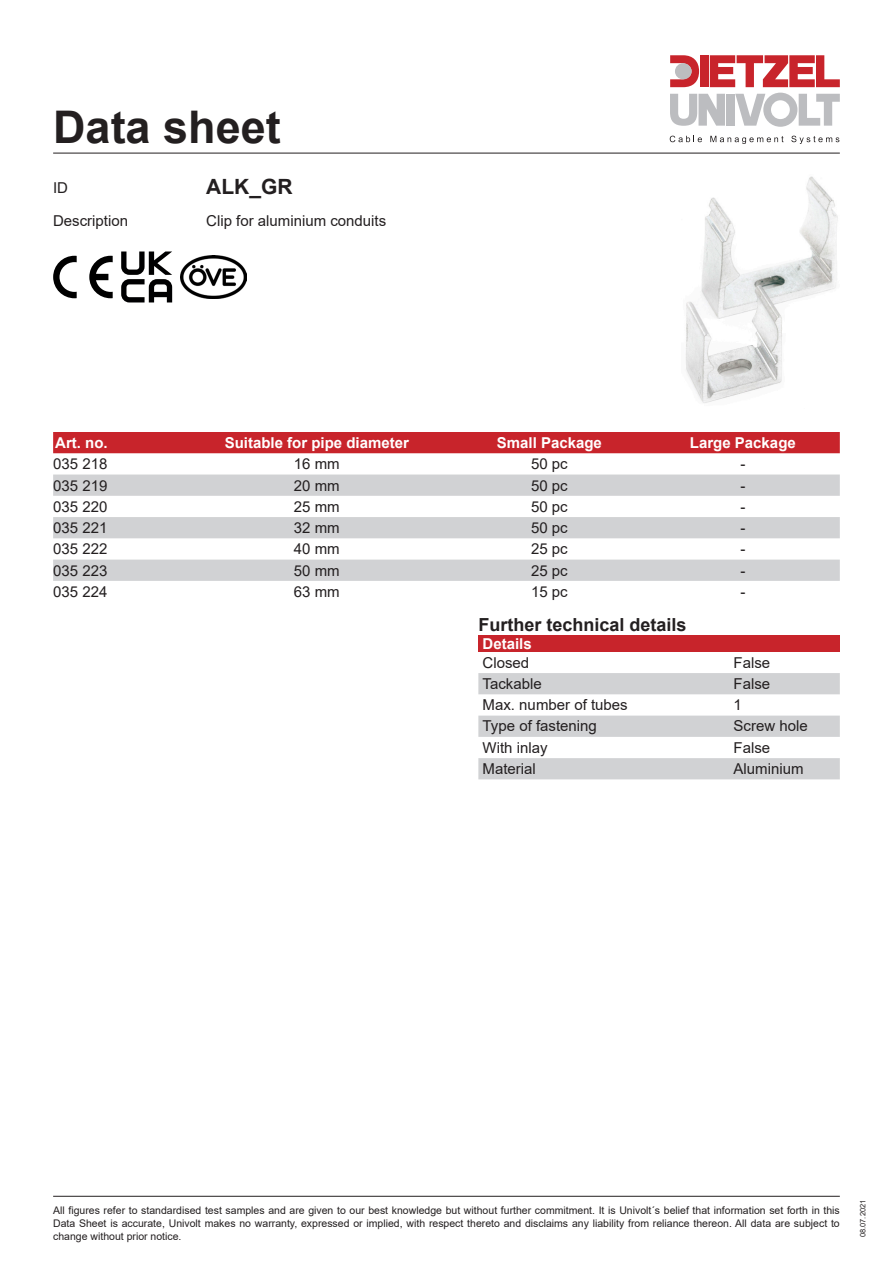
<style>
.page{position:relative;width:893px;height:1263px;background:#fff}
.page>*{position:absolute;margin:0;border:0;box-sizing:border-box;transform-origin:0 0}
.Standard_Absatz{font:700 45px "Arial";color:#231f20}
.Standard_Absatz-2{font:700 21px "Arial";color:#231f20}
.Standard_Absatz-3{font:700 18px "Arial";color:#231f20}
.Standard_Absatz-4{font:15px "Arial";color:#231f20}
.Standard_Absatz-5{font:700 15px "Arial";color:#fff}
.Standard_Absatz-6{font:10.5px/12.6px "Arial";color:#231f20;text-align:justify}
.Standard_Absatz-7{font:7.5px "Arial";color:#231f20}
</style>
<div class="page">
<hr style="left:53px;top:153px;width:787px;height:1px;background:#231f20">
<svg style="left:670px;top:136px;width:32px;height:6px"></svg>
<svg style="left:710px;top:136px;width:73px;height:8px"></svg>
<svg style="left:791px;top:136px;width:48px;height:8px"></svg>
<div style="left:700px;top:55px;width:9px;height:32px;background:#c8242b"></div>
<div style="left:726px;top:94px;width:8px;height:32px;background:#bcbdc0"></div>
<svg style="left:670px;top:94px;width:55px;height:32px"></svg>
<svg style="left:670px;top:55px;width:29px;height:32px"></svg>
<div style="left:675px;top:63px;width:17px;height:16px;background:#bcbdc0;border-radius:50%"></div>
<svg style="left:710px;top:55px;width:130px;height:32px"></svg>
<svg style="left:735px;top:93px;width:105px;height:34px"></svg>
<hr style="left:53px;top:1196px;width:787px;height:1px;background:#231f20">
<div style="left:53px;top:432px;width:787px;height:21px;background:#c8242b"></div>
<svg style="left:53px;top:474px;width:787px;height:107px;fill:#d1d2d4"></svg>
<div style="left:478px;top:635px;width:362px;height:17px;background:#c8242b"></div>
<svg style="left:478px;top:673px;width:362px;height:106px"></svg>
<svg style="left:89px;top:256px;width:24px;height:42px"></svg>
<svg style="left:53px;top:256px;width:24px;height:42px"></svg>
<svg style="left:121px;top:251px;width:51px;height:51px"></svg>
<img style="left:181px;top:256px;width:65px;height:42px">
<img style="left:685px;top:176px;width:153px;height:227px">
<p class="Standard_Absatz" style="left:53px;top:95px;width:229px">Data sheet</p>
<p class="Standard_Absatz-2" style="left:206px;top:172px;width:88px">ALK_GR</p>
<p class="Standard_Absatz-4" style="left:53px;top:178px;width:16px">ID</p>
<p class="Standard_Absatz-4" style="left:53px;top:210px;width:77px">Description</p>
<p class="Standard_Absatz-4" style="left:206px;top:210px;width:182px">Clip for aluminium conduits</p>
<p class="Standard_Absatz-5" style="left:55px;top:432px;width:54px">Art. no.</p>
<p class="Standard_Absatz-5" style="left:225px;top:432px;width:186px">Suitable for pipe diameter</p>
<p class="Standard_Absatz-5" style="left:497px;top:432px;width:107px">Small Package</p>
<p class="Standard_Absatz-5" style="left:690px;top:432px;width:107px">Large Package</p>
<p class="Standard_Absatz-4" style="left:53px;top:454px;width:56px">035 218</p>
<p class="Standard_Absatz-4" style="left:294px;top:454px;width:47px">16 mm</p>
<p class="Standard_Absatz-4" style="left:531px;top:454px;width:38px">50 pc</p>
<p class="Standard_Absatz-4" style="left:740px;top:454px;width:6px">-</p>
<p class="Standard_Absatz-4" style="left:53px;top:475px;width:56px">035 219</p>
<p class="Standard_Absatz-4" style="left:294px;top:475px;width:47px">20 mm</p>
<p class="Standard_Absatz-4" style="left:531px;top:475px;width:38px">50 pc</p>
<p class="Standard_Absatz-4" style="left:740px;top:475px;width:6px">-</p>
<p class="Standard_Absatz-4" style="left:53px;top:496px;width:56px">035 220</p>
<p class="Standard_Absatz-4" style="left:294px;top:496px;width:47px">25 mm</p>
<p class="Standard_Absatz-4" style="left:531px;top:496px;width:38px">50 pc</p>
<p class="Standard_Absatz-4" style="left:740px;top:496px;width:6px">-</p>
<p class="Standard_Absatz-4" style="left:53px;top:517px;width:56px">035 221</p>
<p class="Standard_Absatz-4" style="left:294px;top:517px;width:47px">32 mm</p>
<p class="Standard_Absatz-4" style="left:531px;top:517px;width:38px">50 pc</p>
<p class="Standard_Absatz-4" style="left:740px;top:517px;width:6px">-</p>
<p class="Standard_Absatz-4" style="left:53px;top:539px;width:56px">035 222</p>
<p class="Standard_Absatz-4" style="left:294px;top:539px;width:47px">40 mm</p>
<p class="Standard_Absatz-4" style="left:531px;top:539px;width:38px">25 pc</p>
<p class="Standard_Absatz-4" style="left:740px;top:539px;width:6px">-</p>
<p class="Standard_Absatz-4" style="left:53px;top:560px;width:56px">035 223</p>
<p class="Standard_Absatz-4" style="left:294px;top:560px;width:47px">50 mm</p>
<p class="Standard_Absatz-4" style="left:531px;top:560px;width:38px">25 pc</p>
<p class="Standard_Absatz-4" style="left:740px;top:560px;width:6px">-</p>
<p class="Standard_Absatz-4" style="left:53px;top:581px;width:56px">035 224</p>
<p class="Standard_Absatz-4" style="left:294px;top:581px;width:47px">63 mm</p>
<p class="Standard_Absatz-4" style="left:531px;top:581px;width:38px">15 pc</p>
<p class="Standard_Absatz-4" style="left:740px;top:581px;width:6px">-</p>
<p class="Standard_Absatz-3" style="left:478px;top:612px;width:210px">Further technical details</p>
<p class="Standard_Absatz-5" style="left:483px;top:633px;width:51px">Details</p>
<p class="Standard_Absatz-4" style="left:483px;top:652px;width:48px">Closed</p>
<p class="Standard_Absatz-4" style="left:733px;top:652px;width:38px">False</p>
<p class="Standard_Absatz-4" style="left:483px;top:673px;width:61px">Tackable</p>
<p class="Standard_Absatz-4" style="left:733px;top:673px;width:38px">False</p>
<p class="Standard_Absatz-4" style="left:483px;top:694px;width:147px">Max. number of tubes</p>
<p class="Standard_Absatz-4" style="left:733px;top:694px;width:10px">1</p>
<p class="Standard_Absatz-4" style="left:483px;top:716px;width:116px">Type of fastening</p>
<p class="Standard_Absatz-4" style="left:733px;top:716px;width:76px">Screw hole</p>
<p class="Standard_Absatz-4" style="left:483px;top:737px;width:67px">With inlay</p>
<p class="Standard_Absatz-4" style="left:733px;top:737px;width:38px">False</p>
<p class="Standard_Absatz-4" style="left:483px;top:758px;width:55px">Material</p>
<p class="Standard_Absatz-4" style="left:733px;top:758px;width:72px">Aluminium</p>
<p class="Standard_Absatz-6" style="left:53px;top:1204px;width:788px">All figures refer to standardised test samples and are given to our best knowledge but without further commitment. It is Univolt´s belief that information set forth in this Data Sheet is accurate, Univolt makes no warranty, expressed or implied, with respect thereto and disclaims any liability from reliance thereon. All data are subject to change without prior notice.</p>
<p class="Standard_Absatz-7" style="left:858px;top:1237px;width:39px;rotate:-90deg">08.07.2021</p>
</div>
